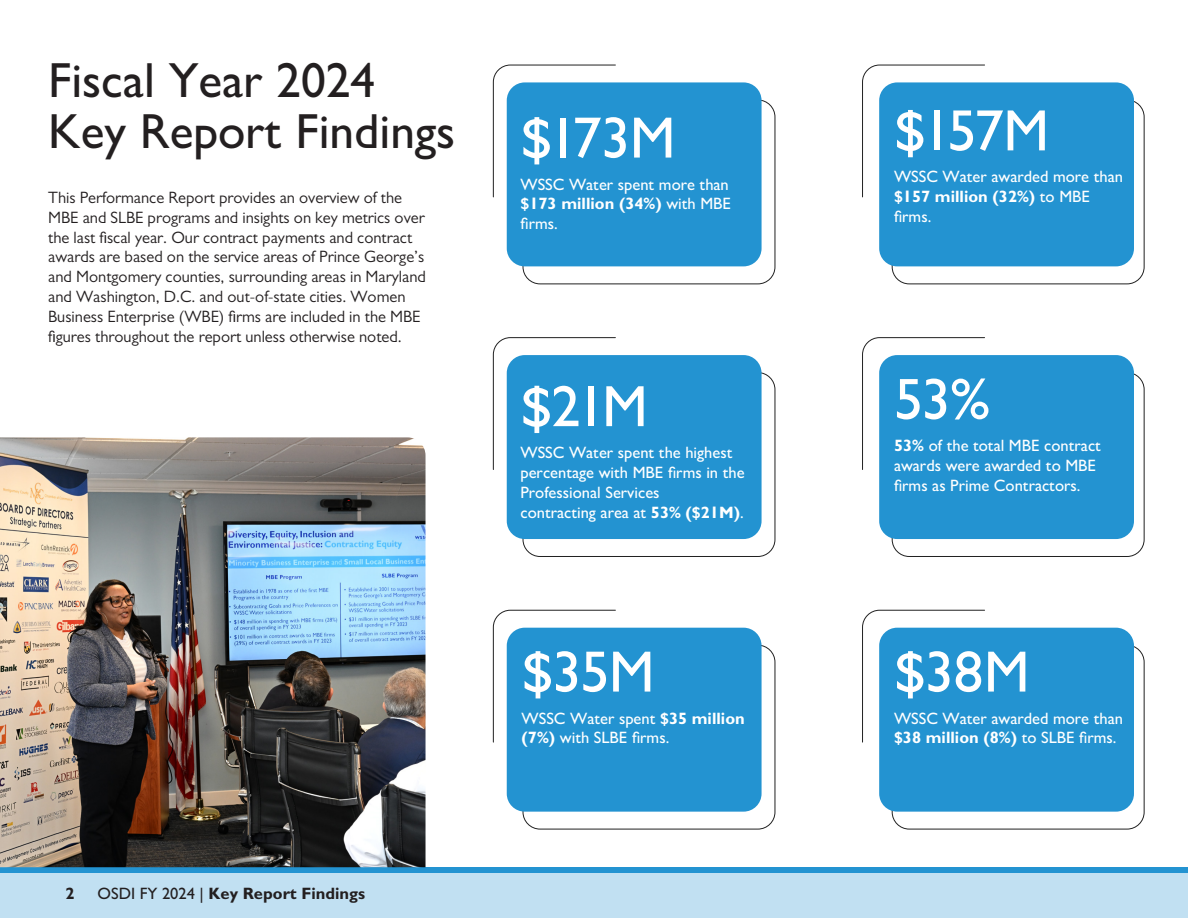
<style>
.page{position:relative;width:1188px;height:918px;background:#fff}
.page>*{position:absolute;margin:0;border:0;box-sizing:border-box;transform-origin:0 0}
.t1{font:500 58.5px "Gill Sans";letter-spacing:-.02em;color:#fff}
.t2{font:500 49.5px "Gill Sans";color:#231f20}
.t3{font:16.5px/19.8px "Gill Sans";color:#231f20}
.t4{font:500 16.5px/19.8px "Gill Sans";color:#fff}
.t5{font:700 16.5px "Gill Sans";color:#231f20}
.s1{font-weight:500}
.s2{font-weight:700}
</style>
<div class="page">
<div style="left:0;top:873px;width:1188px;height:45px;background:#c1e0f2"></div>
<div style="left:0;top:868px;width:1188px;height:5px;background:#2393d1"></div>
<svg style="left:493px;top:337px;width:283px;height:220px"></svg>
<svg style="left:862px;top:337px;width:283px;height:220px"></svg>
<svg style="left:493px;top:609px;width:283px;height:221px"></svg>
<svg style="left:862px;top:609px;width:283px;height:221px"></svg>
<svg style="left:493px;top:64px;width:283px;height:221px"></svg>
<svg style="left:862px;top:64px;width:283px;height:221px"></svg>
<div style="left:507px;top:82px;width:255px;height:184px;background:#2393d1;border-radius:18px"></div>
<div style="left:879px;top:82px;width:255px;height:184px;background:#2393d1;border-radius:18px"></div>
<div style="left:507px;top:355px;width:255px;height:184px;background:#2393d1;border-radius:18px"></div>
<div style="left:879px;top:355px;width:255px;height:184px;background:#2393d1;border-radius:18px"></div>
<div style="left:507px;top:628px;width:255px;height:184px;background:#2393d1;border-radius:18px"></div>
<div style="left:879px;top:628px;width:255px;height:184px;background:#2393d1;border-radius:18px"></div>
<img style="left:0;top:437px;width:426px;height:430px">
<p class="t2" style="left:48px;top:51px;width:329px">Fiscal Year 2024</p>
<p class="t2" style="left:48px;top:102px;width:409px">Key Report Findings</p>
<p class="t3" style="left:48px;top:187px;width:379px">This Performance Report provides an overview of the MBE and SLBE programs and insights on key metrics over the last fiscal year. Our contract payments and contract awards are based on the service areas of Prince George’s and Montgomery counties, surrounding areas in Maryland and Washington, D.C. and out-of-state cities. Women Business Enterprise (WBE) firms are included in the MBE figures throughout the report unless otherwise noted.</p>
<p class="t5" style="left:66px;top:883px;width:11px">2</p>
<p class="t5" style="left:98px;top:883px;width:269px"><span class="s1">OSDI FY 2024 |</span> Key Report Findings</p>
<p class="t1" style="left:520px;top:103px;width:157px">$173M</p>
<p class="t4" style="left:520px;top:174px;width:212px">WSSC Water spent more than <span class="s2">$173 million (34%)</span> with MBE firms.</p>
<p class="t1" style="left:520px;top:372px;width:129px">$21M</p>
<p class="t4" style="left:520px;top:442px;width:226px">WSSC Water spent the highest percentage with MBE firms in the<br>Professional Services</p>
<p class="t4" style="left:520px;top:502px;width:225px">contracting area at <span class="s2">53% ($21M)</span>.</p>
<p class="t1" style="left:522px;top:637px;width:134px">$35M</p>
<p class="t4" style="left:522px;top:708px;width:225px">WSSC Water spent <span class="s2">$35 million (7%)</span> with SLBE firms.</p>
<p class="t1" style="left:894px;top:96px;width:157px">$157M</p>
<p class="t4" style="left:894px;top:167px;width:231px">WSSC Water awarded more than <span class="s2">$157 million (32%)</span> to MBE firms.</p>
<p class="t1" style="left:894px;top:365px;width:97px">53%</p>
<p class="t4" style="left:894px;top:435px;width:208px"><span class="s2">53%</span> of the total MBE contract awards were awarded to MBE firms as Prime Contractors.</p>
<p class="t1" style="left:894px;top:637px;width:137px">$38M</p>
<p class="t4" style="left:894px;top:708px;width:231px">WSSC Water awarded more than <span class="s2">$38 million (8%)</span> to SLBE firms.</p>
</div>
